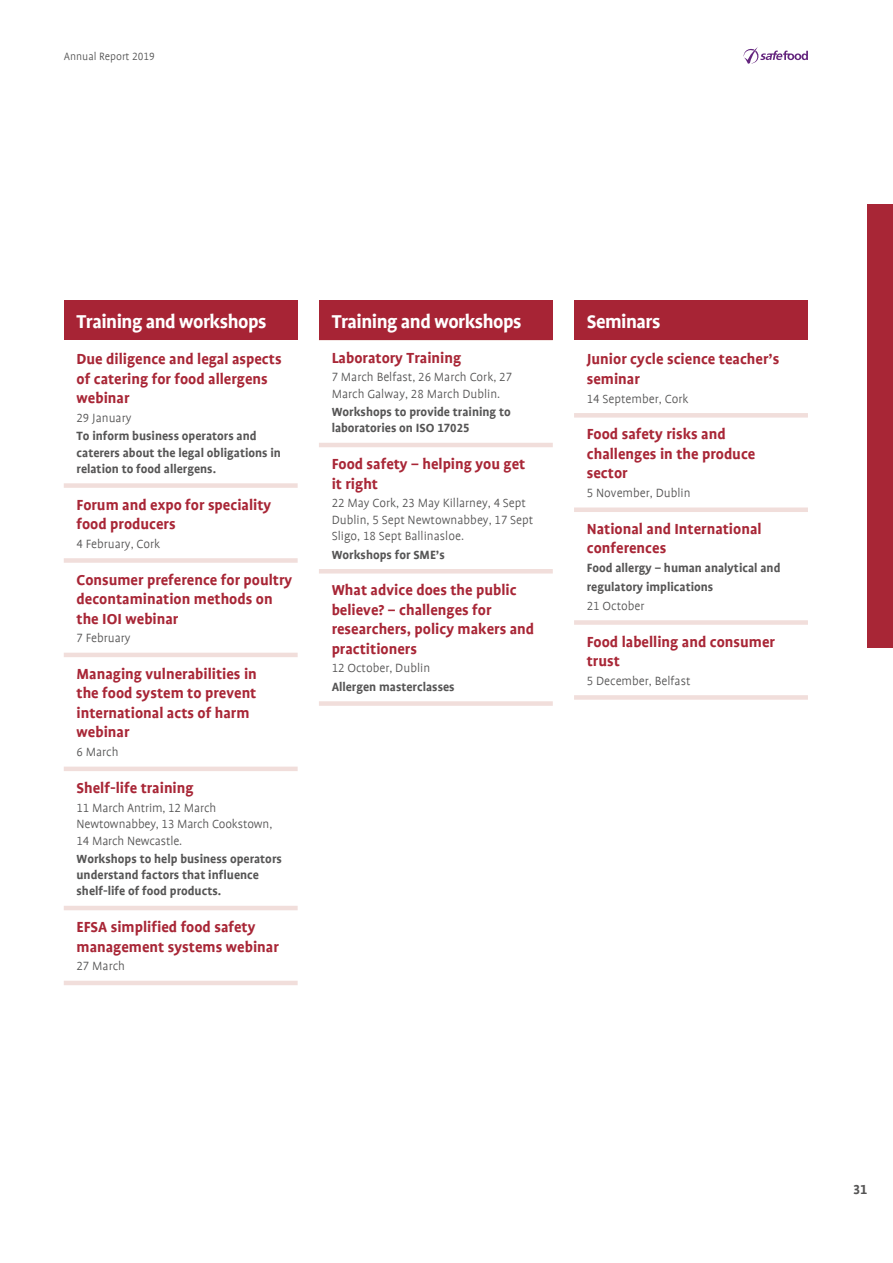
<style>
.page{position:relative;width:893px;height:1263px;background:#fff}
.page>*{position:absolute;margin:0;border:0;box-sizing:border-box;transform-origin:0 0}
.t1{font:700 21px "Profile";letter-spacing:-.025em;color:#fff}
.t2{font:700 16.5px/19.5px "Profile";color:#a82636}
.t3{font:700 15px "Profile NO";color:#565555}
.t4{font:700 13.5px/16.2px "Profile";color:#565555}
.t5{font:300 13.5px/16.5px "Profile";color:#565555}
.t6{font:300 12px "Profile";color:#555}
.s1{font-family:"Profile NO"}
.s2{font-family:"Profile NO";font-weight:300}
.s3{font-weight:300}
</style>
<div class="page">
<svg style="left:744px;top:47px;width:64px;height:17px"></svg>
<div style="left:867px;top:204px;width:26px;height:443px;background:#a82636"></div>
<div style="left:64px;top:300px;width:234px;height:40px;background:#a72435"></div>
<div style="left:64px;top:483px;width:234px;height:5px;background:#f1dedb"></div>
<div style="left:64px;top:558px;width:234px;height:5px;background:#f1dedb"></div>
<hr style="left:64px;top:653px;width:234px;height:4px;background:#f1dedb">
<hr style="left:64px;top:767px;width:234px;height:4px;background:#f1dedb">
<hr style="left:64px;top:906px;width:234px;height:4px;background:#f1dedb">
<hr style="left:64px;top:981px;width:234px;height:4px;background:#f1dedb">
<div style="left:574px;top:300px;width:234px;height:40px;background:#a72435"></div>
<div style="left:574px;top:413px;width:234px;height:5px;background:#f1dedb"></div>
<div style="left:574px;top:507px;width:234px;height:5px;background:#f1dedb"></div>
<div style="left:574px;top:620px;width:234px;height:5px;background:#f1dedb"></div>
<div style="left:574px;top:695px;width:234px;height:5px;background:#f1dedb"></div>
<div style="left:319px;top:336px;width:234px;height:5px;background:#f3e4e2"></div>
<hr style="left:319px;top:443px;width:234px;height:4px;background:#f1dedb">
<hr style="left:319px;top:569px;width:234px;height:4px;background:#f1dedb">
<div style="left:319px;top:701px;width:234px;height:5px;background:#f1dedb"></div>
<div style="left:319px;top:300px;width:234px;height:40px;background:#a72435"></div>
<p class="t6" style="left:64px;top:50px;width:93px">Annual Report <span class="s1">2019</span></p>
<p class="t1" style="left:77px;top:310px;width:191px">Training and workshops</p>
<p class="t2" style="left:77px;top:350px;width:207px">Due diligence and legal aspects of catering for food allergens webinar</p>
<p class="t4" style="left:77px;top:409px;width:182px;line-height:18.3px"><span class="s2">29</span> <span class="s3">January<br></span>To inform business operators and</p>
<p class="t4" style="left:77px;top:444px;width:206px">caterers about the legal obligations in relation to food allergens.</p>
<p class="t2" style="left:77px;top:495px;width:196px">Forum and expo for speciality food producers</p>
<p class="t5" style="left:77px;top:535px;width:85px"><span class="s1">4</span> February, Cork</p>
<p class="t2" style="left:77px;top:570px;width:217px">Consumer preference for poultry decontamination methods on the IOI webinar</p>
<p class="t5" style="left:77px;top:630px;width:56px"><span class="s1">7</span> February</p>
<p class="t2" style="left:77px;top:664px;width:182px">Managing vulnerabilities in the food system to prevent international acts of harm webinar</p>
<p class="t5" style="left:77px;top:744px;width:44px"><span class="s1">6</span> March</p>
<p class="t2" style="left:77px;top:778px;width:119px">Shelf-life training</p>
<p class="t5" style="left:77px;top:799px;width:197px"><span class="s1">11</span> March Antrim, <span class="s1">12</span> March<br>Newtownabbey, <span class="s1">13</span> March Cookstown,<br><span class="s1">14</span> March Newcastle.</p>
<p class="t4" style="left:77px;top:850px;width:207px">Workshops to help business operators understand factors that influence shelf-life of food products.</p>
<p class="t2" style="left:77px;top:917px;width:204px">EFSA simplified food safety management systems webinar</p>
<p class="t5" style="left:77px;top:958px;width:50px"><span class="s1">27</span> March</p>
<p class="t1" style="left:332px;top:310px;width:191px">Training and workshops</p>
<p class="t2" style="left:332px;top:348px;width:131px">Laboratory Training</p>
<p class="t5" style="left:332px;top:369px;width:182px"><span class="s1">7</span> March Belfast, <span class="s1">26</span> March Cork, <span class="s1">27<br></span>March Galway, <span class="s1">28</span> March Dublin.</p>
<p class="t4" style="left:332px;top:404px;width:181px">Workshops to provide training to laboratories on ISO <span class="s1">17025</span></p>
<p class="t2" style="left:332px;top:454px;width:195px">Food safety – helping you get it right</p>
<p class="t5" style="left:332px;top:495px;width:203px"><span class="s1">22</span> May Cork, <span class="s1">23</span> May Killarney, <span class="s1">4</span> Sept<br>Dublin, <span class="s1">5</span> Sept Newtownabbey, <span class="s1">17</span> Sept<br>Sligo, <span class="s1">18</span> Sept Ballinasloe.</p>
<p class="t4" style="left:332px;top:546px;width:115px">Workshops for SME’s</p>
<p class="t2" style="left:332px;top:580px;width:204px">What advice does the public believe? – challenges for researchers, policy makers and practitioners</p>
<p class="t4" style="left:332px;top:659px;width:124px;line-height:18.3px"><span class="s2">12</span> <span class="s3">October, Dublin<br></span>Allergen masterclasses</p>
<p class="t1" style="left:587px;top:310px;width:75px">Seminars</p>
<p class="t2" style="left:587px;top:350px;width:194px">Junior cycle science teacher’s seminar</p>
<p class="t5" style="left:587px;top:390px;width:103px"><span class="s1">14</span> September, Cork</p>
<p class="t2" style="left:587px;top:424px;width:170px">Food safety risks and challenges in the produce sector</p>
<p class="t5" style="left:587px;top:485px;width:105px"><span class="s1">5</span> November, Dublin</p>
<p class="t2" style="left:587px;top:519px;width:176px">National and International conferences</p>
<p class="t4" style="left:587px;top:558px;width:195px;line-height:19px">Food allergy – human analytical and regulatory implications<br><span class="s2">21</span> <span class="s3">October</span></p>
<p class="t2" style="left:587px;top:632px;width:190px">Food labelling and consumer trust</p>
<p class="t5" style="left:587px;top:672px;width:105px"><span class="s1">5</span> December, Belfast</p>
<p class="t3" style="left:853px;top:1182px;width:16px">31</p>
</div>
